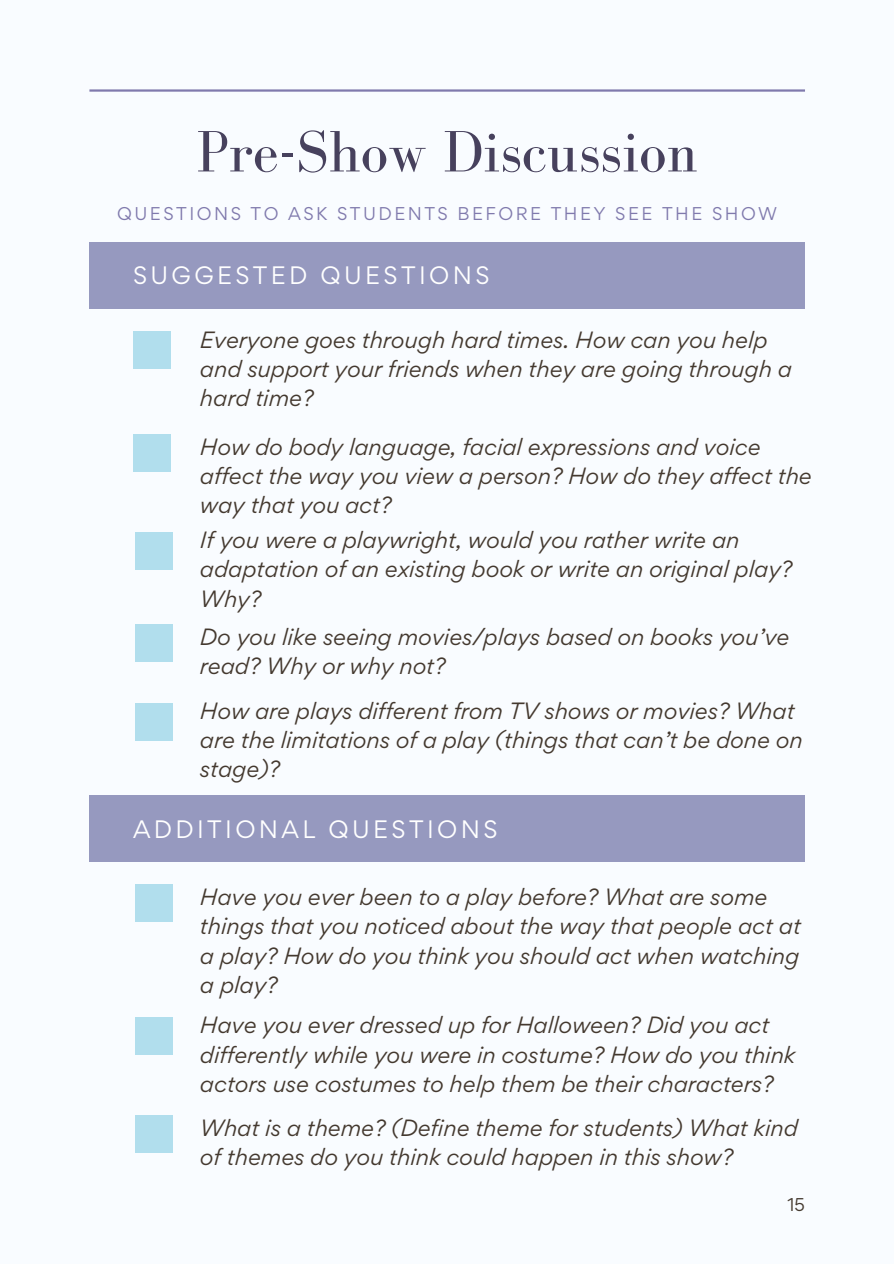
<style>
.page{position:relative;width:894px;height:1264px;background:#fff}
.page>*{position:absolute;margin:0;border:0;box-sizing:border-box;transform-origin:0 0}
.t1{font:60px "Bodoni FLF";color:#47415d}
.t2{font:22.5px "Gordita";letter-spacing:.15em;color:#fff}
.t3{font:italic 21px/29.2px "Gordita";color:#44392f}
.t4{font:16.5px "Gordita";letter-spacing:.15em;color:#807aad}
.t5{font:16.5px "Gordita";color:#44392f}
</style>
<div class="page">
<div style="left:0;top:0;width:893px;height:1263px;background:#f9fcff"></div>
<hr style="left:89px;top:89px;width:715px;height:3px;background:#807aad">
<div style="left:89px;top:242px;width:715px;height:67px;background:#9699bf"></div>
<div style="left:133px;top:331px;width:37px;height:38px;background:#b1deed"></div>
<div style="left:133px;top:434px;width:37px;height:37px;background:#b1deed"></div>
<div style="left:89px;top:795px;width:715px;height:67px;background:#9699bf"></div>
<div style="left:135px;top:532px;width:37px;height:37px;background:#b1deed"></div>
<div style="left:135px;top:624px;width:37px;height:37px;background:#b1deed"></div>
<div style="left:135px;top:703px;width:37px;height:37px;background:#b1deed"></div>
<div style="left:135px;top:884px;width:37px;height:37px;background:#b1deed"></div>
<div style="left:135px;top:1017px;width:37px;height:37px;background:#b1deed"></div>
<div style="left:135px;top:1115px;width:37px;height:37px;background:#b1deed"></div>
<h1 class="t1" style="left:196px;top:119px;width:503px">Pre-Show Discussion</h1>
<p class="t4" style="left:117px;top:203px;width:661px">QUESTIONS TO ASK STUDENTS BEFORE THEY SEE THE SHOW</p>
<p class="t2" style="left:133px;top:260px;width:358px">SUGGESTED QUESTIONS</p>
<p class="t3" style="left:200px;top:324px;width:593px">Everyone goes through hard times. How can you help and support your friends when they are going through a hard time?</p>
<p class="t3" style="left:200px;top:431px;width:613px">How do body language, facial expressions and voice affect the way you view a person? How do they affect the way that you act?</p>
<p class="t3" style="left:200px;top:525px;width:593px">If you were a playwright, would you rather write an adaptation of an existing book or write an original play?<br>Why?</p>
<p class="t3" style="left:200px;top:622px;width:590px">Do you like seeing movies/plays based on books you’ve read? Why or why not?</p>
<p class="t3" style="left:200px;top:696px;width:604px">How are plays different from TV shows or movies? What are the limitations of a play (things that can’t be done on stage)?</p>
<p class="t2" style="left:133px;top:813px;width:366px">ADDITIONAL QUESTIONS</p>
<p class="t3" style="left:200px;top:882px;width:602px">Have you ever been to a play before? What are some things that you noticed about the way that people act at a play? How do you think you should act when watching a play?</p>
<p class="t3" style="left:200px;top:1010px;width:596px">Have you ever dressed up for Halloween? Did you act differently while you were in costume? How do you think actors use costumes to help them be their characters?</p>
<p class="t3" style="left:200px;top:1113px;width:599px">What is a theme? (Define theme for students) What kind of themes do you think could happen in this show?</p>
<p class="t5" style="left:787px;top:1193px;width:19px">15</p>
</div>
